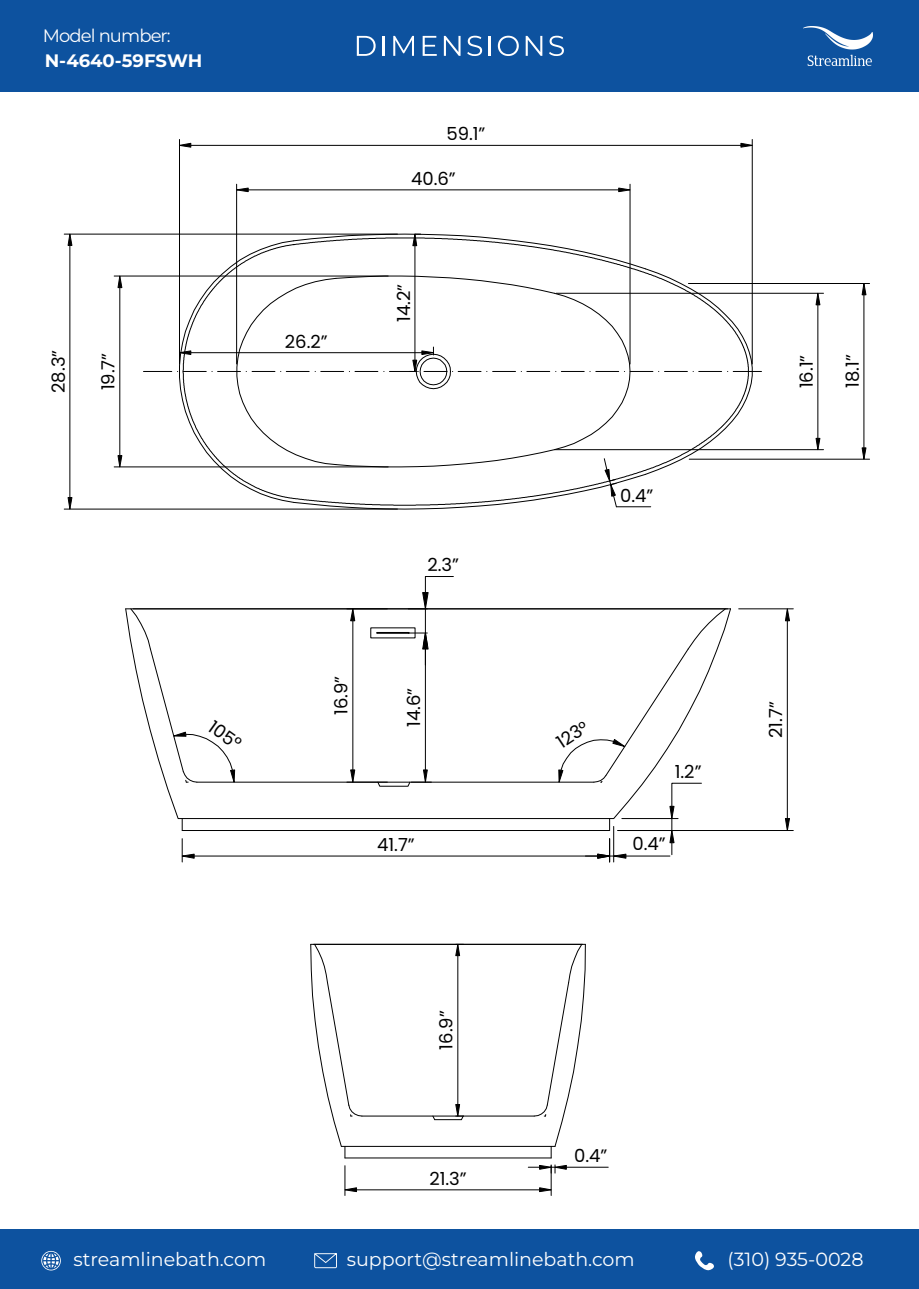
<style>
.page{position:relative;width:919px;height:1289px;background:#fff}
.page>*{position:absolute;margin:0;border:0;box-sizing:border-box;transform-origin:0 0}
.t1{font:19.05px "Montserrat";color:#fff}
.t2{font:18px "Poppins";color:#000}
.t3{font:700 18px "Montserrat";color:#fff}
.t4{font:18px "Montserrat";letter-spacing:-.05em;color:#fff}
</style>
<div class="page">
<div style="left:0;top:0;width:918px;height:92px;background:#0d529f"></div>
<div style="left:0;top:1229px;width:918px;height:59px;background:#0d529f"></div>
<svg style="left:695px;top:1251px;width:19px;height:20px"></svg>
<svg style="left:314px;top:1253px;width:23px;height:15px"></svg>
<svg style="left:41px;top:1250px;width:20px;height:20px"></svg>
<svg style="left:357px;top:36px;width:18px;height:20px"></svg>
<hr style="left:382px;top:36px;width:2px;height:20px;background:#fff">
<svg style="left:393px;top:36px;width:21px;height:20px"></svg>
<svg style="left:422px;top:36px;width:14px;height:20px"></svg>
<svg style="left:444px;top:36px;width:16px;height:20px"></svg>
<svg style="left:467px;top:36px;width:15px;height:20px"></svg>
<hr style="left:489px;top:36px;width:2px;height:20px;background:#fff">
<svg style="left:498px;top:36px;width:20px;height:20px"></svg>
<svg style="left:525px;top:36px;width:17px;height:20px"></svg>
<svg style="left:549px;top:36px;width:15px;height:20px"></svg>
<img style="left:803px;top:27px;width:69px;height:38px">
<svg style="left:125px;top:608px;width:433px;height:211px"></svg>
<hr style="left:182px;top:830px;width:427px;height:1px;background:#000">
<hr style="left:126px;top:608px;width:604px;height:1px;background:#000">
<svg style="left:182px;top:818px;width:1px;height:12px"></svg>
<hr style="left:347px;top:781px;width:40px;height:1px;background:#000">
<hr style="left:352px;top:621px;width:1px;height:149px;background:#000">
<svg style="left:350px;top:769px;width:5px;height:17px"></svg>
<svg style="left:350px;top:609px;width:5px;height:12px"></svg>
<hr style="left:738px;top:608px;width:55px;height:1px;background:#000">
<hr style="left:617px;top:830px;width:176px;height:1px;background:#000">
<hr style="left:786px;top:621px;width:1px;height:197px;background:#000">
<svg style="left:784px;top:608px;width:6px;height:13px"></svg>
<svg style="left:785px;top:817px;width:5px;height:13px"></svg>
<hr style="left:194px;top:855px;width:403px;height:1px;background:#000">
<svg style="left:181px;top:838px;width:14px;height:24px"></svg>
<div style="left:376px;top:632px;width:33px;height:1px;border:1px solid #000"></div>
<hr style="left:425px;top:645px;width:1px;height:125px;background:#000">
<svg style="left:377px;top:769px;width:54px;height:18px"></svg>
<svg style="left:408px;top:576px;width:45px;height:89px"></svg>
<svg style="left:130px;top:608px;width:105px;height:178px"></svg>
<svg style="left:558px;top:608px;width:173px;height:254px"></svg>
<hr style="left:311px;top:944px;width:274px;height:1px;background:#000">
<hr style="left:341px;top:1146px;width:214px;height:1px;background:#000">
<hr style="left:345px;top:1157px;width:206px;height:1px;background:#000">
<hr style="left:362px;top:1115px;width:172px;height:1px;background:#000">
<hr style="left:550px;top:1165px;width:1px;height:30px;background:#000">
<hr style="left:344px;top:1165px;width:1px;height:30px;background:#000">
<hr style="left:356px;top:1189px;width:183px;height:1px;background:#000">
<svg style="left:538px;top:1186px;width:14px;height:6px"></svg>
<svg style="left:344px;top:1186px;width:13px;height:6px"></svg>
<hr style="left:566px;top:1166px;width:42px;height:1px;background:#000">
<svg style="left:528px;top:1164px;width:39px;height:9px"></svg>
<hr style="left:457px;top:955px;width:1px;height:149px;background:#000">
<svg style="left:432px;top:1103px;width:32px;height:17px"></svg>
<svg style="left:455px;top:943px;width:8px;height:13px"></svg>
<svg style="left:310px;top:943px;width:53px;height:214px"></svg>
<svg style="left:533px;top:943px;width:53px;height:214px"></svg>
<hr style="left:236px;top:184px;width:1px;height:180px;background:#000">
<hr style="left:629px;top:184px;width:1px;height:180px;background:#000">
<hr style="left:248px;top:189px;width:370px;height:1px;background:#000">
<svg style="left:236px;top:187px;width:13px;height:5px"></svg>
<svg style="left:617px;top:187px;width:14px;height:5px"></svg>
<hr style="left:179px;top:139px;width:1px;height:225px;background:#000">
<hr style="left:751px;top:139px;width:1px;height:225px;background:#000">
<hr style="left:191px;top:145px;width:549px;height:1px;background:#000">
<svg style="left:180px;top:142px;width:12px;height:6px"></svg>
<svg style="left:740px;top:142px;width:13px;height:6px"></svg>
<hr style="left:114px;top:276px;width:274px;height:1px;background:#000">
<hr style="left:114px;top:466px;width:274px;height:1px;background:#000">
<hr style="left:119px;top:287px;width:1px;height:168px;background:#000">
<svg style="left:117px;top:275px;width:6px;height:13px"></svg>
<svg style="left:117px;top:455px;width:6px;height:13px"></svg>
<hr style="left:64px;top:234px;width:333px;height:1px;background:#000">
<hr style="left:64px;top:508px;width:333px;height:1px;background:#000">
<hr style="left:69px;top:245px;width:1px;height:252px;background:#000">
<svg style="left:67px;top:233px;width:6px;height:13px"></svg>
<svg style="left:67px;top:496px;width:6px;height:14px"></svg>
<svg style="left:143px;top:229px;width:618px;height:281px"></svg>
<hr style="left:556px;top:293px;width:267px;height:1px;background:#000">
<hr style="left:554px;top:449px;width:269px;height:1px;background:#000">
<hr style="left:817px;top:305px;width:1px;height:133px;background:#000">
<svg style="left:815px;top:292px;width:5px;height:14px"></svg>
<svg style="left:815px;top:437px;width:5px;height:14px"></svg>
<hr style="left:689px;top:459px;width:180px;height:1px;background:#000">
<hr style="left:688px;top:283px;width:181px;height:1px;background:#000">
<hr style="left:863px;top:295px;width:1px;height:153px;background:#000">
<svg style="left:861px;top:447px;width:5px;height:13px"></svg>
<svg style="left:861px;top:284px;width:5px;height:12px"></svg>
<p class="t4" style="left:43px;top:23px;width:129px">Model number:</p>
<p class="t3" style="left:45px;top:48px;width:159px">N-4640-59FSWH</p>
<p class="t2" style="left:285px;top:331px;width:44px">26.2”</p>
<p class="t2" style="left:446px;top:124px;width:41px">59.1”</p>
<p class="t2" style="left:411px;top:168px;width:46px">40.6”</p>
<p class="t2" style="left:393px;top:322px;width:40px;rotate:-90deg">14.2”</p>
<p class="t2" style="left:48px;top:393px;width:44px;rotate:-90deg">28.3”</p>
<p class="t2" style="left:98px;top:390px;width:39px;rotate:-90deg">19.7”</p>
<p class="t2" style="left:842px;top:388px;width:35px;rotate:-90deg">18.1”</p>
<p class="t2" style="left:795px;top:388px;width:35px;rotate:-90deg">16.1”</p>
<p class="t2" style="left:427px;top:554px;width:33px">2.3”</p>
<p class="t2" style="left:620px;top:485px;width:35px">0.4”</p>
<p class="t2" style="left:331px;top:715px;width:41px;rotate:-90deg">16.9”</p>
<p class="t2" style="left:403px;top:727px;width:41px;rotate:-90deg">14.6”</p>
<p class="t2" style="left:216px;top:716px;width:37px;rotate:36deg">105°</p>
<p class="t2" style="left:552px;top:735px;width:36px;rotate:-33deg">123°</p>
<p class="t2" style="left:377px;top:834px;width:39px">41.7”</p>
<p class="t2" style="left:674px;top:761px;width:28px">1.2”</p>
<p class="t2" style="left:632px;top:833px;width:35px">0.4”</p>
<p class="t2" style="left:435px;top:1049px;width:41px;rotate:-90deg">16.9”</p>
<p class="t2" style="left:429px;top:1168px;width:39px">21.3”</p>
<p class="t2" style="left:574px;top:1145px;width:35px">0.4”</p>
<p class="t2" style="left:765px;top:738px;width:38px;rotate:-90deg">21.7”</p>
<p class="t1" style="left:74px;top:1246px;width:194px">streamlinebath.com</p>
<p class="t1" style="left:347px;top:1246px;width:289px">support@streamlinebath.com</p>
<p class="t1" style="left:727px;top:1246px;width:137px">(310) 935-0028</p>
</div>
